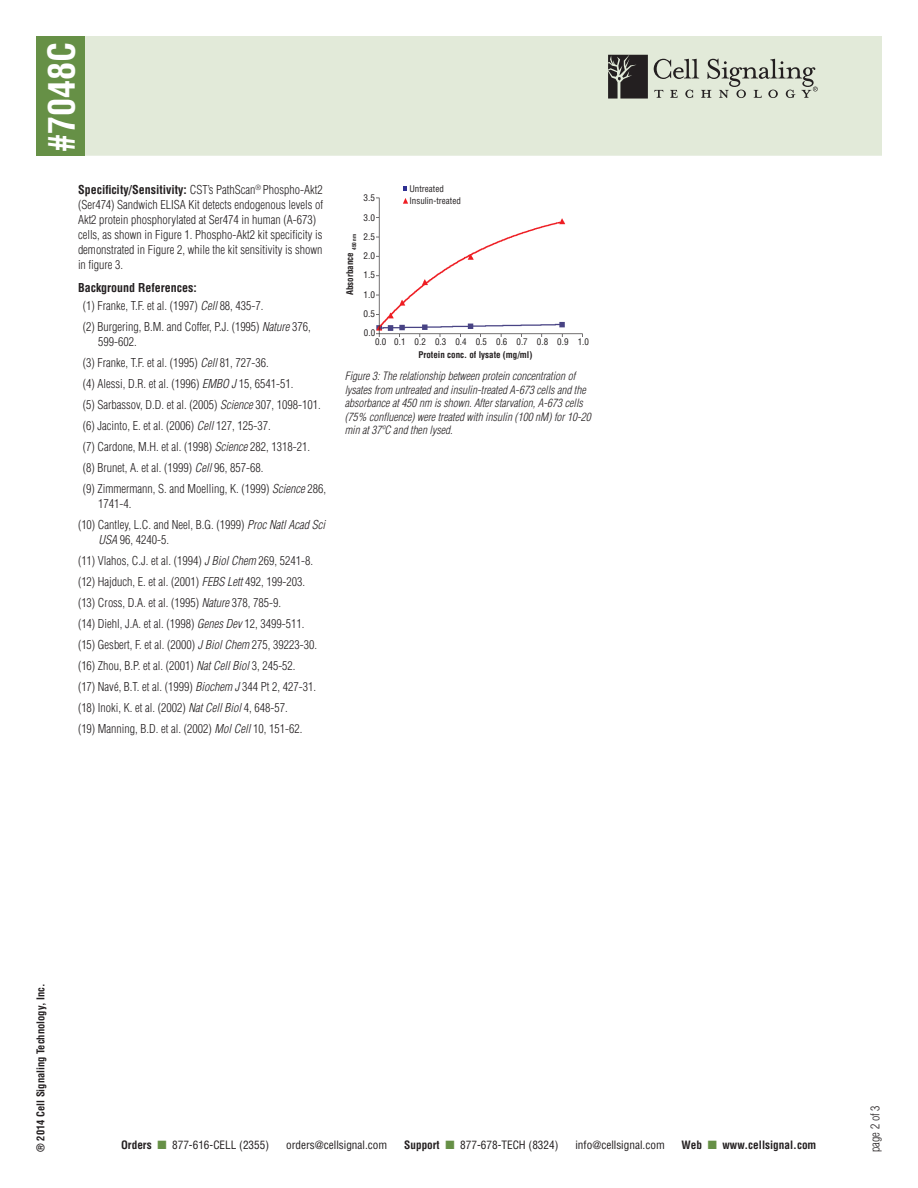
<style>
.page{position:relative;width:918px;height:1188px;background:#fff}
.page>*{position:absolute;margin:0;border:0;box-sizing:border-box;transform-origin:0 0}
.Number{font:700 condensed 36px "Helvetica";color:#fff}
.Background_Reference{font:300 condensed 12px/15px "Helvetica";color:#231f20}
.Body_Text{font:300 condensed 12px/15px "Helvetica";color:#231f20}
.Background_Reference-2{font:700 condensed 12px "Helvetica";color:#231f20}
.DILUTIONS{font:italic 300 condensed 11.25px/13.5px "Helvetica";color:#231f20}
.t1{font:condensed 11.25px "Helvetica";color:#231f20}
.t2{font:700 condensed 11.25px "Helvetica";color:#231f20}
.t3{font:700 condensed 10.5px "Helvetica";color:#231f20}
.t4{font:condensed 9px/9.4px "Helvetica";color:#231f20}
.t5{font:700 condensed 9px "Helvetica";color:#231f20}
.s1{font-weight:700}
.s2{font-style:italic}
.s3{color:#669046}
</style>
<div class="page">
<img style="left:377px;top:197px;width:206px;height:140px">
<svg style="left:404px;top:186px;width:3px;height:4px"></svg>
<svg style="left:403px;top:198px;width:5px;height:6px"></svg>
<div style="left:36px;top:36px;width:846px;height:120px;background:#e2ead9"></div>
<div style="left:36px;top:36px;width:49px;height:120px;background:#669046"></div>
<svg style="left:608px;top:55px;width:40px;height:44px;background:#3f3d3b"></svg>
<svg style="left:654px;top:59px;width:164px;height:39px"></svg>
<p class="Number" style="left:39px;top:152px;width:112px;rotate:-90deg">#7048C</p>
<p class="Body_Text" style="left:78px;top:182px;width:247px"><span class="s1">Specificity/Sensitivity:</span> CST’s PathScan<sup>®</sup> Phospho-Akt2 (Ser474) Sandwich ELISA Kit detects endogenous levels of Akt2 protein phosphorylated at Ser474 in human (A-673) cells, as shown in Figure 1. Phospho-Akt2 kit specificity is demonstrated in Figure 2, while the kit sensitivity is shown in figure 3.</p>
<p class="Background_Reference-2" style="left:78px;top:280px;width:120px">Background References:</p>
<p class="Background_Reference" style="left:83px;top:298px;width:182px">(1) Franke, T.F. et al. (1997) <span class="s2">Cell</span> 88, 435-7.</p>
<p class="Background_Reference" style="left:98px;top:319px;width:214px;text-indent:-15px">(2) Burgering, B.M. and Coffer, P.J. (1995) <span class="s2">Nature</span> 376,<br>599-602.</p>
<p class="Background_Reference" style="left:83px;top:355px;width:188px">(3) Franke, T.F. et al. (1995) <span class="s2">Cell</span> 81, 727-36.</p>
<p class="Background_Reference" style="left:83px;top:376px;width:212px">(4) Alessi, D.R. et al. (1996) <span class="s2">EMBO J</span> 15, 6541-51.</p>
<p class="Background_Reference" style="left:83px;top:397px;width:239px">(5) Sarbassov, D.D. et al. (2005) <span class="s2">Science</span> 307, 1098-101.</p>
<p class="Background_Reference" style="left:83px;top:418px;width:189px">(6) Jacinto, E. et al. (2006) <span class="s2">Cell</span> 127, 125-37.</p>
<p class="Background_Reference" style="left:83px;top:439px;width:229px">(7) Cardone, M.H. et al. (1998) <span class="s2">Science</span> 282, 1318-21.</p>
<p class="Background_Reference" style="left:83px;top:460px;width:182px">(8) Brunet, A. et al. (1999) <span class="s2">Cell</span> 96, 857-68.</p>
<p class="Background_Reference" style="left:98px;top:481px;width:229px;text-indent:-15px">(9) Zimmermann, S. and Moelling, K. (1999) <span class="s2">Science</span> 286,<br>1741-4.</p>
<p class="Background_Reference" style="left:98px;top:517px;width:228px;text-indent:-20px">(10) Cantley, L.C. and Neel, B.G. (1999) <span class="s2">Proc Natl Acad Sci<br>USA</span> 96, 4240-5.</p>
<p class="Background_Reference" style="left:78px;top:553px;width:237px">(11) Vlahos, C.J. et al. (1994) <span class="s2">J Biol Chem</span> 269, 5241-8.</p>
<p class="Background_Reference" style="left:78px;top:574px;width:229px">(12) Hajduch, E. et al. (2001) <span class="s2">FEBS Lett</span> 492, 199-203.</p>
<p class="Background_Reference" style="left:78px;top:595px;width:205px">(13) Cross, D.A. et al. (1995) <span class="s2">Nature</span> 378, 785-9.</p>
<p class="Background_Reference" style="left:78px;top:616px;width:228px">(14) Diehl, J.A. et al. (1998) <span class="s2">Genes Dev</span> 12, 3499-511.</p>
<p class="Background_Reference" style="left:78px;top:637px;width:241px">(15) Gesbert, F. et al. (2000) <span class="s2">J Biol Chem</span> 275, 39223-30.</p>
<p class="Background_Reference" style="left:78px;top:658px;width:219px">(16) Zhou, B.P. et al. (2001) <span class="s2">Nat Cell Biol</span> 3, 245-52.</p>
<p class="Background_Reference" style="left:78px;top:679px;width:240px">(17) Navé, B.T. et al. (1999) <span class="s2">Biochem J</span> 344 Pt 2, 427-31.</p>
<p class="Background_Reference" style="left:78px;top:700px;width:211px">(18) Inoki, K. et al. (2002) <span class="s2">Nat Cell Biol</span> 4, 648-57.</p>
<p class="Background_Reference" style="left:78px;top:721px;width:226px">(19) Manning, B.D. et al. (2002) <span class="s2">Mol Cell</span> 10, 151-62.</p>
<p class="t4" style="left:364px;top:193px;width:13px">3.5</p>
<p class="t4" style="left:364px;top:213px;width:13px">3.0</p>
<p class="t4" style="left:364px;top:232px;width:13px">2.5</p>
<p class="t5" style="left:344px;top:295px;width:63px;rotate:-90deg">Absorbance <sub>450</sub> <sub>nm</sub></p>
<p class="t4" style="left:364px;top:251px;width:13px">2.0</p>
<p class="t4" style="left:364px;top:270px;width:13px">1.5</p>
<p class="t4" style="left:364px;top:290px;width:13px">1.0</p>
<p class="t4" style="left:364px;top:309px;width:13px">0.5</p>
<p class="t4" style="left:409px;top:184px;width:36px">Untreated</p>
<p class="t4" style="left:409px;top:195px;width:53px">Insulin-treated</p>
<p class="t4" style="left:375px;top:328px;width:215px;text-indent:-11px">0.0<br>0.0 0.1 0.2 0.3 0.4 0.5 0.6 0.7 0.8 0.9 1.0</p>
<p class="t5" style="left:418px;top:349px;width:115px">Protein conc. of lysate (mg/ml)</p>
<p class="DILUTIONS" style="left:345px;top:369px;width:248px">Figure 3: The relationship between protein concentration of lysates from untreated and insulin-treated A-673 cells and the absorbance at 450 nm is shown. After starvation, A-673 cells (75% confluence) were treated with insulin (100 nM) for 10-20 min at 37ºC and then lysed.</p>
<p class="t3" style="left:34px;top:1152px;width:170px;rotate:-90deg">® 2014 Cell Signaling Technology, Inc.</p>
<p class="t1" style="left:121px;top:1137px;width:150px"><span class="s1">Orders</span> <span class="s3">■</span> 877-616-CELL (2355)</p>
<p class="t1" style="left:286px;top:1137px;width:103px">orders@cellsignal.com</p>
<p class="t1" style="left:404px;top:1137px;width:156px"><span class="s1">Support</span> <span class="s3">■</span> 877-678-TECH (8324)</p>
<p class="t1" style="left:575px;top:1137px;width:91px">info@cellsignal.com</p>
<p class="t2" style="left:682px;top:1137px;width:136px">Web <span class="s3">■</span> www.cellsignal.com</p>
<p class="Body_Text" style="left:867px;top:1152px;width:48px;rotate:-90deg">page 2 of 3</p>
</div>
